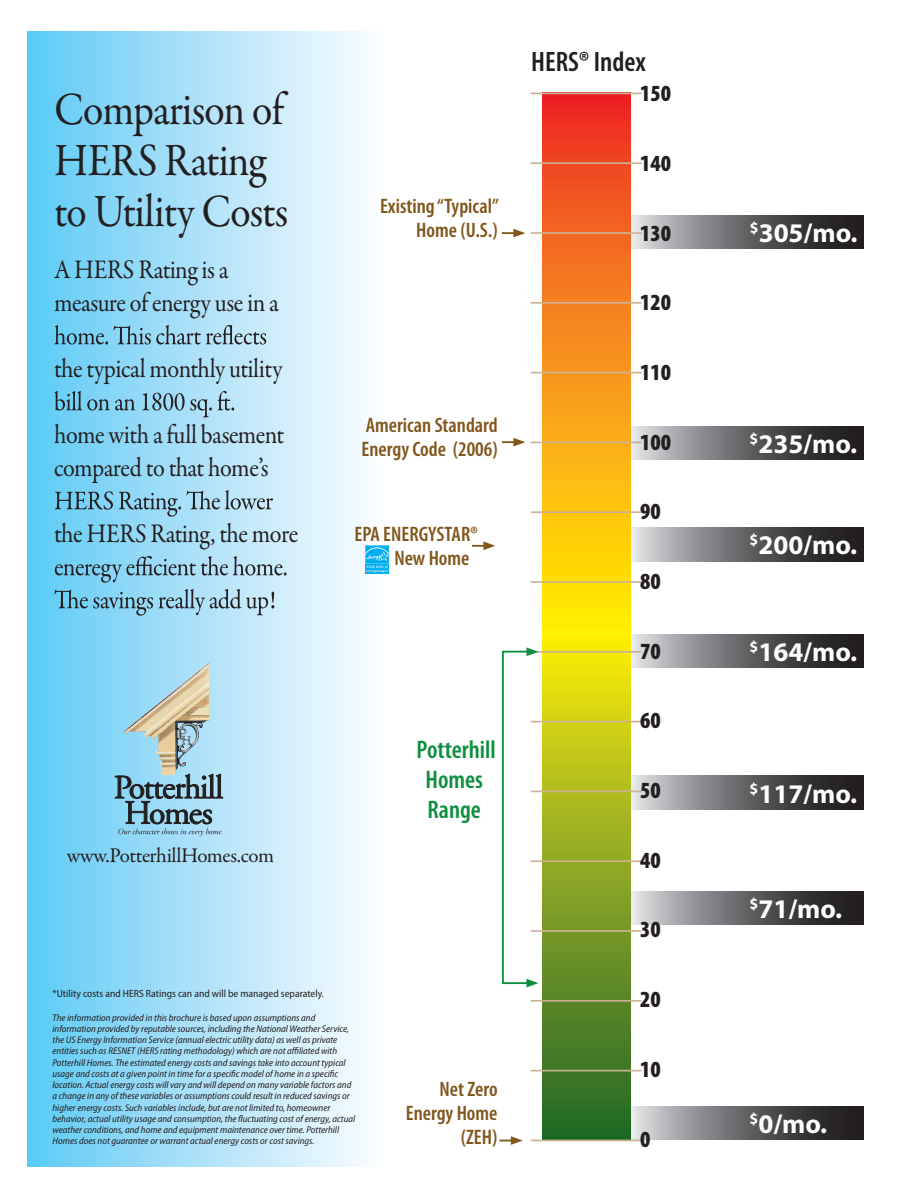
<style>
.page{position:relative;width:918px;height:1188px;background:#fff}
.page>*{position:absolute;margin:0;border:0;box-sizing:border-box;transform-origin:0 0}
.t1{font:46.5px/51px "Garamond Premr Pro";letter-spacing:-.02em;color:#231f20;scale:.9 1}
.t2{font:600 condensed 28.2px "Myriad Pro";color:#231f20}
.t3{font:27px/33px "Garamond Premr Pro";letter-spacing:-.02em;color:#231f20;scale:.9 1}
.t4{font:700 27px "Myriad Pro";color:#fff}
.t5{font:600 condensed 25.5px/30px "Myriad Pro";color:#0d8f3f;text-align:center}
.t6{font:900 condensed 23.25px "Myriad Pro";color:#231f20}
.t7{font:600 condensed 21px/24px "Myriad Pro";color:#80561b;text-align:right}
.t8{font:21px "Garamond Premr Pro";letter-spacing:-.02em;color:#231f20}
.t9{font:semi-condensed 10.5px "Myriad Pro";color:#231f20}
.t10{font:italic semi-condensed 9.75px/11.2px "Myriad Pro";color:#231f20}
</style>
<div class="page">
<svg style="left:631px;top:1106px;width:233px;height:34px;background:#6b6b6d"></svg>
<div style="left:27px;top:32px;width:357px;height:1135px;background:linear-gradient(to right,#5ec9f5,#fffdfe)"></div>
<svg style="left:631px;top:426px;width:233px;height:34px;background:#6b6b6d"></svg>
<svg style="left:631px;top:891px;width:233px;height:33px;background:#6b6b6d"></svg>
<svg style="left:631px;top:776px;width:233px;height:33px;background:#6b6b6d"></svg>
<svg style="left:631px;top:634px;width:233px;height:34px;background:#6b6b6d"></svg>
<svg style="left:631px;top:528px;width:233px;height:33px;background:#6b6b6d"></svg>
<svg style="left:631px;top:215px;width:233px;height:34px;background:#6b6b6d"></svg>
<svg style="left:54px;top:325px;width:212px;height:20px;background:#82b4cb"></svg>
<svg style="left:55px;top:391px;width:179px;height:26px;background:#81bad3"></svg>
<svg style="left:55px;top:490px;width:218px;height:27px;background:#89bcd3"></svg>
<svg style="left:55px;top:556px;width:232px;height:27px;background:#8cbfd6"></svg>
<svg style="left:55px;top:589px;width:219px;height:27px;background:#89bdd4"></svg>
<svg style="left:543px;top:94px;width:88px;height:1046px;background:#c29a1b"></svg>
<hr style="left:531px;top:93px;width:111px;height:1px;background:#ccb293">
<hr style="left:531px;top:162px;width:111px;height:2px;background:#ccb293">
<hr style="left:531px;top:232px;width:111px;height:2px;background:#ccb293">
<hr style="left:531px;top:302px;width:111px;height:2px;background:#ccb293">
<hr style="left:531px;top:372px;width:111px;height:1px;background:#ccb293">
<hr style="left:531px;top:442px;width:111px;height:1px;background:#ccb293">
<hr style="left:531px;top:511px;width:111px;height:2px;background:#ccb293">
<hr style="left:531px;top:581px;width:111px;height:2px;background:#ccb293">
<hr style="left:531px;top:651px;width:111px;height:2px;background:#ccb293">
<hr style="left:531px;top:721px;width:111px;height:1px;background:#ccb293">
<hr style="left:531px;top:791px;width:111px;height:1px;background:#ccb293">
<hr style="left:531px;top:860px;width:111px;height:2px;background:#ccb293">
<hr style="left:531px;top:930px;width:111px;height:2px;background:#ccb293">
<hr style="left:531px;top:1000px;width:111px;height:2px;background:#ccb293">
<hr style="left:531px;top:1070px;width:111px;height:1px;background:#ccb293">
<hr style="left:531px;top:1140px;width:111px;height:1px;background:#ccb293">
<svg style="left:502px;top:229px;width:23px;height:8px"></svg>
<svg style="left:502px;top:438px;width:23px;height:8px"></svg>
<svg style="left:499px;top:1136px;width:24px;height:9px"></svg>
<div style="left:365px;top:564px;width:24px;height:10px;background:#00aeef"></div>
<svg style="left:365px;top:545px;width:24px;height:28px"></svg>
<svg style="left:472px;top:541px;width:23px;height:9px"></svg>
<div style="left:502px;top:651px;width:29px;height:333px;border:2px solid #0d8f3f"></div>
<svg style="left:527px;top:979px;width:11px;height:8px"></svg>
<svg style="left:527px;top:647px;width:11px;height:9px"></svg>
<svg style="left:115px;top:774px;width:108px;height:62px;background:#7ba5b9"></svg>
<img style="left:124px;top:662px;width:85px;height:113px">
<h1 class="t1" style="left:54px;top:85px;width:262px">Comparison of<br>HERS Rating to Utility Costs</h1>
<h3 class="t3" style="left:54px;top:254px;width:251px">A HERS Rating is a measure of energy use in a</h3>
<h3 class="t3" style="left:54px;top:353px;width:255px">the typical monthly utility</h3>
<h3 class="t3" style="left:54px;top:419px;width:257px">home with a full basement compared to that home’s</h3>
<h3 class="t3" style="left:54px;top:518px;width:273px">the HERS Rating, the more</h3>
<h3 class="t7" style="left:380px;top:195px;width:120px">Existing “Typical”<br>Home (U.S.)</h3>
<h3 class="t7" style="left:362px;top:413px;width:138px;text-align:left">American Standard<br>Energy Code (2006)</h3>
<h3 class="t7" style="left:394px;top:522px;width:85px;text-align:left;text-indent:-40px">EPA ENERGYSTAR®<br>New Home</h3>
<h3 class="t8" style="left:67px;top:843px;width:209px">www.PotterhillHomes.com</h3>
<h3 class="t5" style="left:417px;top:735px;width:81px">Potterhill<br>Homes<br>Range</h3>
<p class="t9" style="left:52px;top:988px;width:273px">*Utility costs and HERS Ratings can and will be managed separately.</p>
<p class="t10" style="left:52px;top:1012px;width:304px">The information provided in this brochure is based upon assumptions and information provided by reputable sources, including the National Weather Service, the US Energy Information Service (annual electric utility data) as well as private entities such as RESNET (HERS rating methodology) which are not affiliated with Potterhill Homes. The estimated energy costs and savings take into account typical usage and costs at a given point in time for a specific model of home in a specific location. Actual energy costs will vary and will depend on many variable factors and a change in any of these variables or assumptions could result in reduced savings or higher energy costs. Such variables include, but are not limited to, homeowner behavior, actual utility usage and consumption, the fluctuating cost of energy, actual weather conditions, and home and equipment maintenance over time. Potterhill Homes does not guarantee or warrant actual energy costs or cost savings.</p>
<h3 class="t7" style="left:406px;top:1077px;width:93px">Net Zero<br>Energy Home (ZEH)</h3>
<h2 class="t2" style="left:531px;top:46px;width:116px">HERS® Index</h2>
<h3 class="t6" style="left:640px;top:81px;width:32px">150</h3>
<h3 class="t6" style="left:640px;top:150px;width:32px">140</h3>
<h3 class="t6" style="left:640px;top:220px;width:32px">130</h3>
<h3 class="t6" style="left:640px;top:290px;width:32px">120</h3>
<h3 class="t6" style="left:640px;top:359px;width:32px">110</h3>
<h3 class="t6" style="left:640px;top:429px;width:32px">100</h3>
<h3 class="t6" style="left:640px;top:499px;width:22px">90</h3>
<h3 class="t6" style="left:640px;top:568px;width:22px">80</h3>
<h3 class="t6" style="left:640px;top:638px;width:22px">70</h3>
<h3 class="t6" style="left:640px;top:708px;width:22px">60</h3>
<h3 class="t6" style="left:640px;top:777px;width:22px">50</h3>
<h3 class="t6" style="left:640px;top:847px;width:22px">40</h3>
<h3 class="t6" style="left:640px;top:917px;width:22px">30</h3>
<h3 class="t6" style="left:640px;top:986px;width:22px">20</h3>
<h3 class="t6" style="left:640px;top:1056px;width:22px">10</h3>
<h3 class="t6" style="left:640px;top:1126px;width:12px">0</h3>
<h3 class="t4" style="left:750px;top:218px;width:109px"><sup>$</sup>305/mo.</h3>
<h3 class="t4" style="left:750px;top:429px;width:109px"><sup>$</sup>235/mo.</h3>
<h3 class="t4" style="left:750px;top:530px;width:109px"><sup>$</sup>200/mo.</h3>
<h3 class="t4" style="left:750px;top:637px;width:109px"><sup>$</sup>164/mo.</h3>
<h3 class="t4" style="left:750px;top:779px;width:109px"><sup>$</sup>117/mo.</h3>
<h3 class="t4" style="left:750px;top:894px;width:94px"><sup>$</sup>71/mo.</h3>
<h3 class="t4" style="left:750px;top:1109px;width:79px"><sup>$</sup>0/mo.</h3>
</div>
